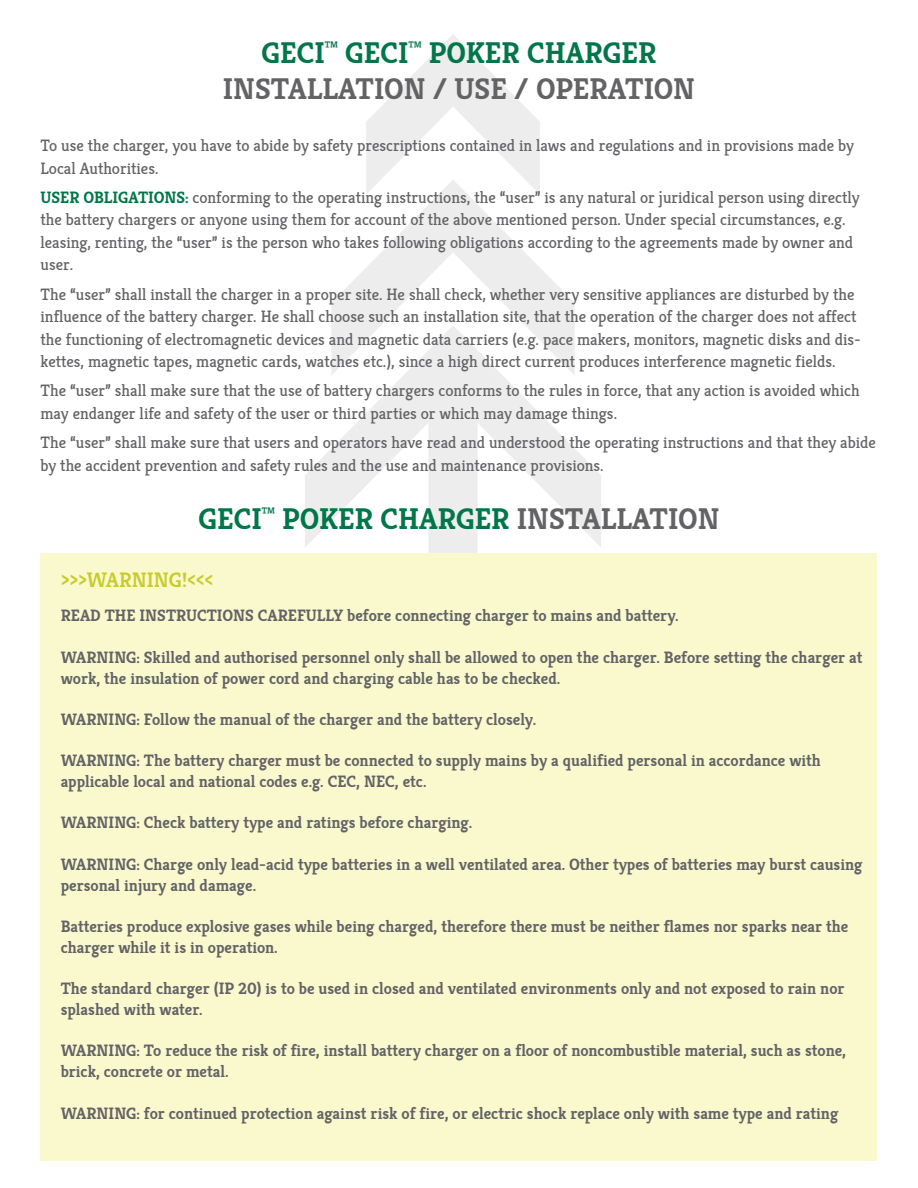
<style>
.page{position:relative;width:918px;height:1188px;background:#fff}
.page>*{position:absolute;margin:0;border:0;box-sizing:border-box;transform-origin:0 0}
.t1{font:700 30px "Kreon";color:#00764a}
.t2{font:700 30px "Kreon";color:#636366}
.t3{font:600 21px "Kreon";color:#c9cb2d}
.t4{font:16.5px/22.5px "Kreon";color:#636366}
.t5{font:700 16.5px/21px "Kreon";color:#636366}
.s1{font-weight:700;color:#00764a}
.s2{color:#636366}
</style>
<div class="page">
<svg style="left:305px;top:376px;width:296px;height:178px"></svg>
<svg style="left:331px;top:195px;width:244px;height:181px"></svg>
<svg style="left:366px;top:34px;width:174px;height:161px"></svg>
<div style="left:40px;top:554px;width:838px;height:607px;background:#faf9ce"></div>
<p class="t1" style="left:262px;top:30px;width:396px">GECI<sup>™</sup> GECI<sup>™</sup> POKER CHARGER</p>
<p class="t2" style="left:223px;top:66px;width:474px">INSTALLATION / USE / OPERATION</p>
<p class="t4" style="left:40px;top:133px;width:815px">To use the charger, you have to abide by safety prescriptions contained in laws and regulations and in provisions made by<br>Local Authorities.</p>
<p class="t4" style="left:40px;top:185px;width:821px"><span class="s1">USER OBLIGATIONS:</span> conforming to the operating instructions, the “user” is any natural or juridical person using directly the battery chargers or anyone using them for account of the above mentioned person. Under special circumstances, e.g. leasing, renting, the “user” is the person who takes following obligations according to the agreements made by owner and user.</p>
<p class="t4" style="left:40px;top:282px;width:822px">The “user” shall install the charger in a proper site. He shall check, whether very sensitive appliances are disturbed by the influence of the battery charger. He shall choose such an installation site, that the operation of the charger does not affect the functioning of electromagnetic devices and magnetic data carriers (e.g. pace makers, monitors, magnetic disks and dis&shy;kettes, magnetic tapes, magnetic cards, watches etc.), since a high direct current produces interference magnetic fields.</p>
<p class="t4" style="left:40px;top:378px;width:821px">The “user” shall make sure that the use of battery chargers conforms to the rules in force, that any action is avoided which may endanger life and safety of the user or third parties or which may damage things.</p>
<p class="t4" style="left:40px;top:430px;width:837px">The “user” shall make sure that users and operators have read and understood the operating instructions and that they abide by the accident prevention and safety rules and the use and maintenance provisions.</p>
<p class="t1" style="left:198px;top:496px;width:523px">GECI<sup>™</sup> POKER CHARGER <span class="s2">INSTALLATION</span></p>
<p class="t3" style="left:61px;top:564px;width:154px">&gt;&gt;&gt;WARNING!&lt;&lt;&lt;</p>
<p class="t5" style="left:61px;top:604px;width:619px">READ THE INSTRUCTIONS CAREFULLY before connecting charger to mains and battery.</p>
<p class="t5" style="left:61px;top:645px;width:803px">WARNING: Skilled and authorised personnel only shall be allowed to open the charger. Before setting the charger at work, the insulation of power cord and charging cable has to be checked.</p>
<p class="t5" style="left:61px;top:708px;width:477px">WARNING: Follow the manual of the charger and the battery closely.</p>
<p class="t5" style="left:61px;top:749px;width:762px">WARNING: The battery charger must be connected to supply mains by a qualified personal in accordance with applicable local and national codes e.g. CEC, NEC, etc.</p>
<p class="t5" style="left:61px;top:811px;width:413px">WARNING: Check battery type and ratings before charging.</p>
<p class="t5" style="left:61px;top:852px;width:803px">WARNING: Charge only lead-acid type batteries in a well ventilated area. Other types of batteries may burst causing personal injury and damage.</p>
<p class="t5" style="left:61px;top:915px;width:789px">Batteries produce explosive gases while being charged, therefore there must be neither flames nor sparks near the charger while it is in operation.</p>
<p class="t5" style="left:61px;top:977px;width:785px">The standard charger (IP 20) is to be used in closed and ventilated environments only and not exposed to rain nor splashed with water.</p>
<p class="t5" style="left:61px;top:1039px;width:787px">WARNING: To reduce the risk of fire, install battery charger on a floor of noncombustible material, such as stone, brick, concrete or metal.</p>
<p class="t5" style="left:61px;top:1101px;width:779px">WARNING: for continued protection against risk of fire, or electric shock replace only with same type and rating</p>
</div>
